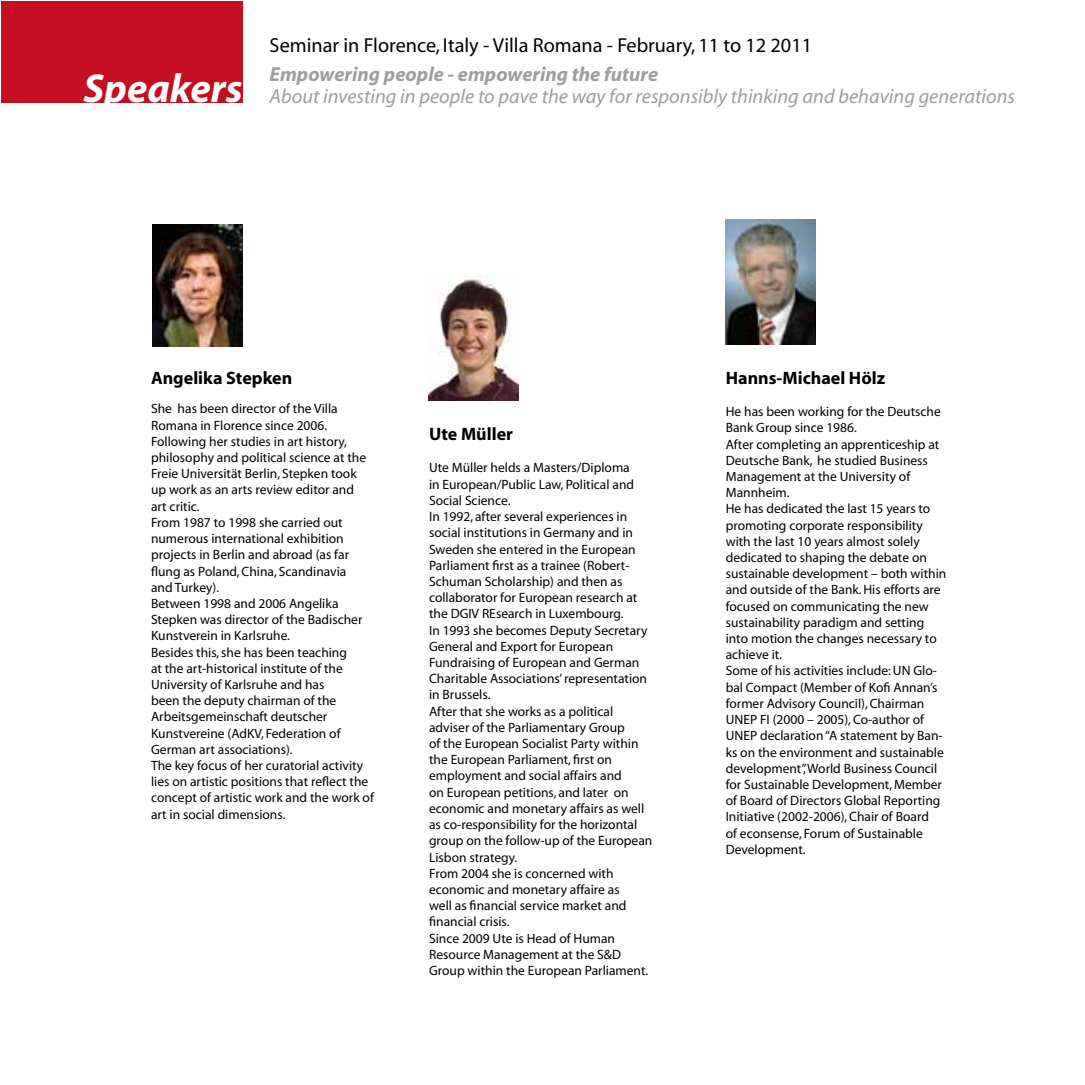
<style>
.page{position:relative;width:1085px;height:1085px;background:#fff}
.page>*{position:absolute;margin:0;border:0;box-sizing:border-box;transform-origin:0 0}
.t1{font:italic 20.25px/22.5px "Myriad";color:#9c9e9f}
.t2{font:20.25px "Myriad";color:#000}
.t3{font:700 18px "Myriad";color:#000}
.t4{font:13.5px/16.2px "Myriad";color:#000}
.s1{font-weight:700}
.s2{font-weight:700;font-size:40.5px;color:#fff}
</style>
<div class="page">
<div style="left:1px;top:1px;width:242px;height:102px;background:#c50e1f"></div>
<img style="left:428px;top:275px;width:90px;height:125px">
<img style="left:152px;top:225px;width:91px;height:121px">
<img style="left:725px;top:220px;width:90px;height:124px">
<h1 class="t2" style="left:269px;top:35px;width:544px">Seminar in Florence, Italy - Villa Romana - February, 11 to 12 2011</h1>
<h1 class="t1" style="left:83px;top:64px;width:933px;text-indent:186px"><span class="s1">Empowering people - empowering the future<br></span><span class="s2">Speakers</span> About investing in people to pave the way for responsibly thinking and behaving generations</h1>
<h2 class="t3" style="left:151px;top:368px;width:143px">Angelika Stepken</h2>
<p class="t4" style="left:151px;top:401px;width:224px">She has been director of the Villa Romana in Florence since 2006.<br>Following her studies in art history, philosophy and political science at the Freie Universität Berlin, Stepken took up work as an arts review editor and<br>art critic.<br>From 1987 to 1998 she carried out numerous international exhibition projects in Berlin and abroad (as far flung as Poland, China, Scandinavia<br>and Turkey).<br>Between 1998 and 2006 Angelika Stepken was director of the Badischer Kunstverein in Karlsruhe.<br>Besides this, she has been teaching<br>at the art-historical institute of the University of Karlsruhe and has<br>been the deputy chairman of the Arbeitsgemeinschaft deutscher Kunstvereine (AdKV, Federation of German art associations).<br>The key focus of her curatorial activity lies on artistic positions that reflect the concept of artistic work and the work of art in social dimensions.</p>
<h2 class="t3" style="left:429px;top:424px;width:85px">Ute Müller</h2>
<p class="t4" style="left:429px;top:460px;width:225px">Ute Müller helds a Masters/Diploma<br>in European/Public Law, Political and Social Science.<br>In 1992, after several experiences in social institutions in Germany and in Sweden she entered in the European Parliament first as a trainee (Robert-Schuman Scholarship) and then as collaborator for European research at the DGIV REsearch in Luxembourg.<br>In 1993 she becomes Deputy Secretary General and Export for European Fundraising of European and German Charitable Associations’ representation in Brussels.<br>After that she works as a political adviser of the Parliamentary Group<br>of the European Socialist Party within the European Parliament, first on employment and social affairs and<br>on European petitions, and later on economic and monetary affairs as well as co-responsibility for the horizontal group on the follow-up of the European Lisbon strategy.<br>From 2004 she is concerned with economic and monetary affaire as<br>well as financial service market and financial crisis.<br>Since 2009 Ute is Head of Human Resource Management at the S&amp;D Group within the European Parliament.</p>
<h2 class="t3" style="left:725px;top:368px;width:161px">Hanns-Michael Hölz</h2>
<p class="t4" style="left:725px;top:404px;width:222px">He has been working for the Deutsche Bank Group since 1986.<br>After completing an apprenticeship at Deutsche Bank, he studied Business Management at the University of Mannheim.<br>He has dedicated the last 15 years to promoting corporate responsibility with the last 10 years almost solely dedicated to shaping the debate on sustainable development – both within and outside of the Bank. His efforts are focused on communicating the new sustainability paradigm and setting into motion the changes necessary to achieve it.<br>Some of his activities include: UN Glo&shy;bal Compact (Member of Kofi Annan’s former Advisory Council), Chairman UNEP FI (2000 – 2005), Co-author of UNEP declaration “A statement by Ban&shy;ks on the environment and sustainable development”, World Business Council for Sustainable Development, Member of Board of Directors Global Reporting Initiative (2002-2006), Chair of Board<br>of econsense, Forum of Sustainable Development.</p>
</div>
